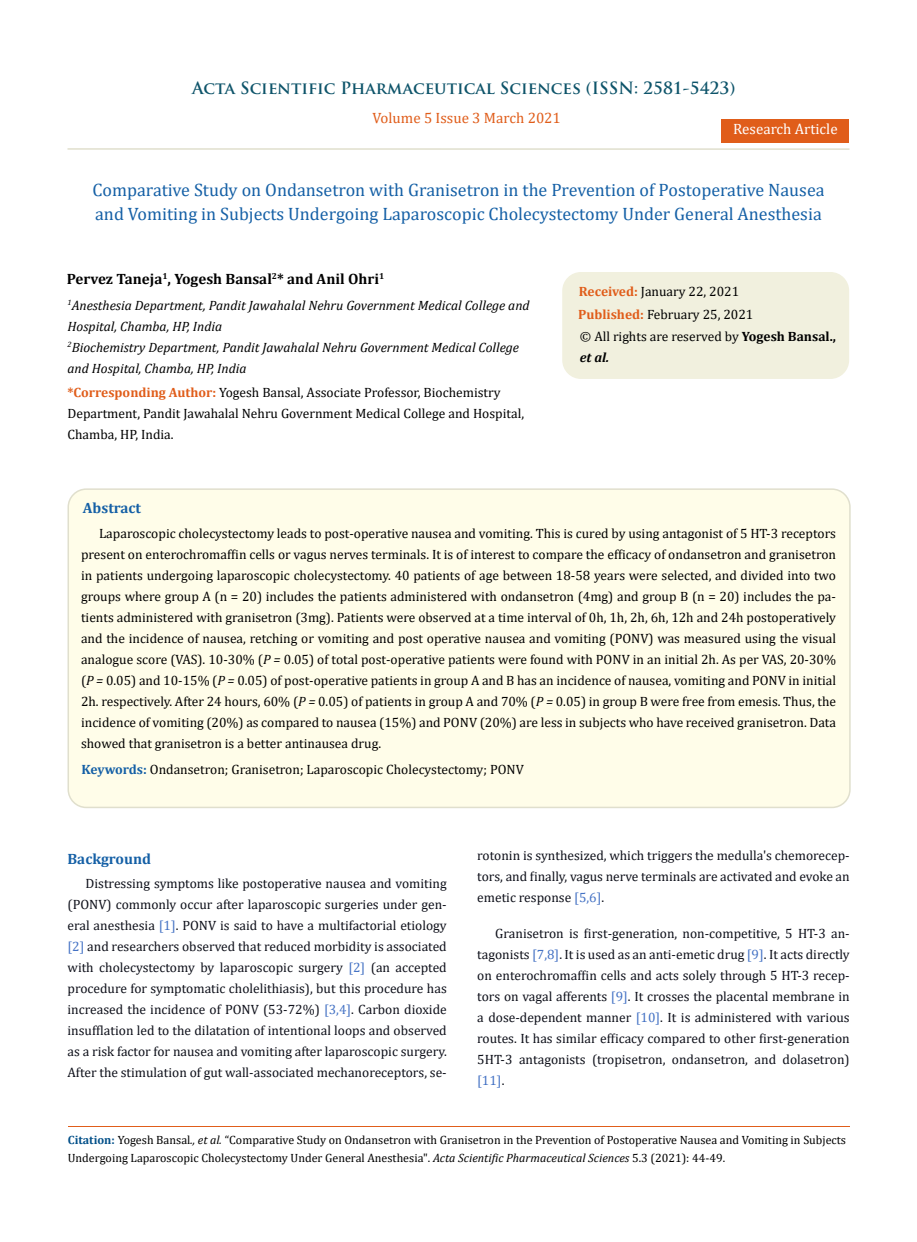
<style>
.page{position:relative;width:917px;height:1242px;background:#fff}
.page>*{position:absolute;margin:0;border:0;box-sizing:border-box;transform-origin:0 0}
.t1{font:18px/24px "Cambria";color:#1560a6}
.t2{font:700 16.5px "Trajan Pro";color:#0e546a}
.t3{font:700 15px "Cambria";color:#000}
.t4{font:15px "Cambria";color:#e05d1a}
.t5{font:700 15px "Cambria";color:#1560a6}
.t6{font:15px "Cambria";color:#fff}
.t7{font:13.5px/21px "Cambria";color:#000}
.t8{font:13.5px/21px "Cambria";color:#0e101a;text-align:justify}
.t9{font:italic 13.5px/21px "Cambria";color:#000}
.t10{font:12px/18px "Cambria";color:#000}
.s1{font-weight:700;color:#e05d1a}
.s2{font-weight:700}
.s3{font-weight:700;font-style:italic}
.s4{font-style:italic}
.s5{font-weight:700;color:#1560a6}
.s6{color:#4472c4}
.s7{font-weight:700;color:#035089}
</style>
<div class="page">
<div style="left:721px;top:119px;width:128px;height:23px;background:#e05d1a"></div>
<div style="left:563px;top:273px;width:285px;height:105px;background:#f1f0de;border-radius:18px"></div>
<div style="left:562px;top:272px;width:287px;height:107px;border:2px solid #f1f0de;border-radius:18px"></div>
<div style="left:68px;top:489px;width:781px;height:318px;background:#fffde9;border-radius:18px"></div>
<div style="left:67px;top:488px;width:783px;height:320px;border:2px solid #e0dfcd;border-radius:18px"></div>
<hr style="left:68px;top:1127px;width:781px;height:1px;background:#e05d1a">
<hr style="left:67px;top:148px;width:782px;height:2px;background:#e0dfcd">
<p class="t2" style="left:192px;top:77px;width:545px">Acta Scientific Pharmaceutical Sciences (ISSN: 2581-5423)</p>
<p class="t4" style="left:372px;top:109px;width:190px">Volume 5 Issue 3 March 2021</p>
<p class="t6" style="left:733px;top:120px;width:106px">Research Article</p>
<h1 class="t1" style="left:92px;top:178px;width:733px">Comparative Study on Ondansetron with Granisetron in the Prevention of Postoperative Nausea and Vomiting in Subjects Undergoing Laparoscopic Cholecystectomy Under General Anesthesia</h1>
<p class="t3" style="left:67px;top:269px;width:319px">Pervez Taneja<sup>1</sup>, Yogesh Bansal<sup>2</sup>* and Anil Ohri<sup>1</sup></p>
<p class="t9" style="left:67px;top:294px;width:463px"><sup>1</sup>Anesthesia Department, Pandit Jawahalal Nehru Government Medical College and Hospital, Chamba, HP, India<br><sup>2</sup>Biochemistry Department, Pandit Jawahalal Nehru Government Medical College and Hospital, Chamba, HP, India</p>
<p class="t7" style="left:67px;top:382px;width:458px"><span class="s1">*Corresponding Author:</span> Yogesh Bansal, Associate Professor, Biochemistry<br>Department, Pandit Jawahalal Nehru Government Medical College and Hospital,<br>Chamba, HP, India.</p>
<p class="t7" style="left:578px;top:280px;width:177px;line-height:23px"><span class="s1">Received:</span> January 22, 2021<br><span class="s1">Published:</span> February 25, 2021</p>
<p class="t7" style="left:580px;top:325px;width:257px">© All rights are reserved by <span class="s2">Yogesh Bansal., </span><span class="s3">et al.</span></p>
<p class="t5" style="left:83px;top:497px;width:60px">Abstract</p>
<p class="t7" style="left:81px;top:523px;width:756px;text-align:justify;text-indent:18px">Laparoscopic cholecystectomy leads to post-operative nausea and vomiting. This is cured by using antagonist of 5 HT-3 receptors present on enterochromaffin cells or vagus nerves terminals. It is of interest to compare the efficacy of ondansetron and granisetron in patients undergoing laparoscopic cholecystectomy. 40 patients of age between 18-58 years were selected, and divided into two groups where group A (n = 20) includes the patients administered with ondansetron (4mg) and group B (n = 20) includes the pa&shy;tients administered with granisetron (3mg). Patients were observed at a time interval of 0h, 1h, 2h, 6h, 12h and 24h postoperatively and the incidence of nausea, retching or vomiting and post operative nausea and vomiting (PONV) was measured using the visual analogue score (VAS). 10-30% (<span class="s4">P =</span> 0.05) of total post-operative patients were found with PONV in an initial 2h. As per VAS, 20-30% (<span class="s4">P =</span> 0.05) and 10-15% (<span class="s4">P =</span> 0.05) of post-operative patients in group A and B has an incidence of nausea, vomiting and PONV in initial 2h. respectively. After 24 hours, 60% (<span class="s4">P =</span> 0.05) of patients in group A and 70% (<span class="s4">P =</span> 0.05) in group B were free from emesis. Thus, the incidence of vomiting (20%) as compared to nausea (15%) and PONV (20%) are less in subjects who have received granisetron. Data showed that granisetron is a better antinausea drug.</p>
<p class="t7" style="left:82px;top:759px;width:444px"><span class="s5">Keywords:</span> Ondansetron; Granisetron; Laparoscopic Cholecystectomy; PONV</p>
<p class="t5" style="left:68px;top:849px;width:85px">Background</p>
<p class="t8" style="left:68px;top:873px;width:381px;text-indent:18px">Distressing symptoms like postoperative nausea and vomiting (PONV) commonly occur after laparoscopic surgeries under gen&shy;eral anesthesia <span class="s6">[1]</span>. PONV is said to have a multifactorial etiology <span class="s6">[2]</span> and researchers observed that reduced morbidity is associated with cholecystectomy by laparoscopic surgery <span class="s6">[2]</span> (an accepted procedure for symptomatic cholelithiasis), but this procedure has increased the incidence of PONV (53-72%) <span class="s6">[3,4]</span>. Carbon dioxide insufflation led to the dilatation of intentional loops and observed as a risk factor for nausea and vomiting after laparoscopic surgery.<br>After the stimulation of gut wall-associated mechanoreceptors, se-</p>
<p class="t8" style="left:477px;top:845px;width:374px">rotonin is synthesized, which triggers the medulla's chemorecep&shy;tors, and finally, vagus nerve terminals are activated and evoke an emetic response <span class="s6">[5,6]</span>.</p>
<p class="t8" style="left:477px;top:923px;width:374px;text-indent:18px">Granisetron is first-generation, non-competitive, 5 HT-3 an&shy;tagonists <span class="s6">[7,8]</span>. It is used as an anti-emetic drug <span class="s6">[9]</span>. It acts directly on enterochromaffin cells and acts solely through 5 HT-3 recep&shy;tors on vagal afferents <span class="s6">[9]</span>. It crosses the placental membrane in a dose-dependent manner <span class="s6">[10]</span>. It is administered with various routes. It has similar efficacy compared to other first-generation 5HT-3 antagonists (tropisetron, ondansetron, and dolasetron) <span class="s6">[11]</span>.</p>
<p class="t10" style="left:68px;top:1130px;width:779px"><span class="s7">Citation:</span> Yogesh Bansal<span class="s4">., et al.</span> “Comparative Study on Ondansetron with Granisetron in the Prevention of Postoperative Nausea and Vomiting in Subjects<br>Undergoing Laparoscopic Cholecystectomy Under General Anesthesia". <span class="s4">Acta Scientific Pharmaceutical Sciences</span> 5.3 (2021): 44-49.</p>
</div>
